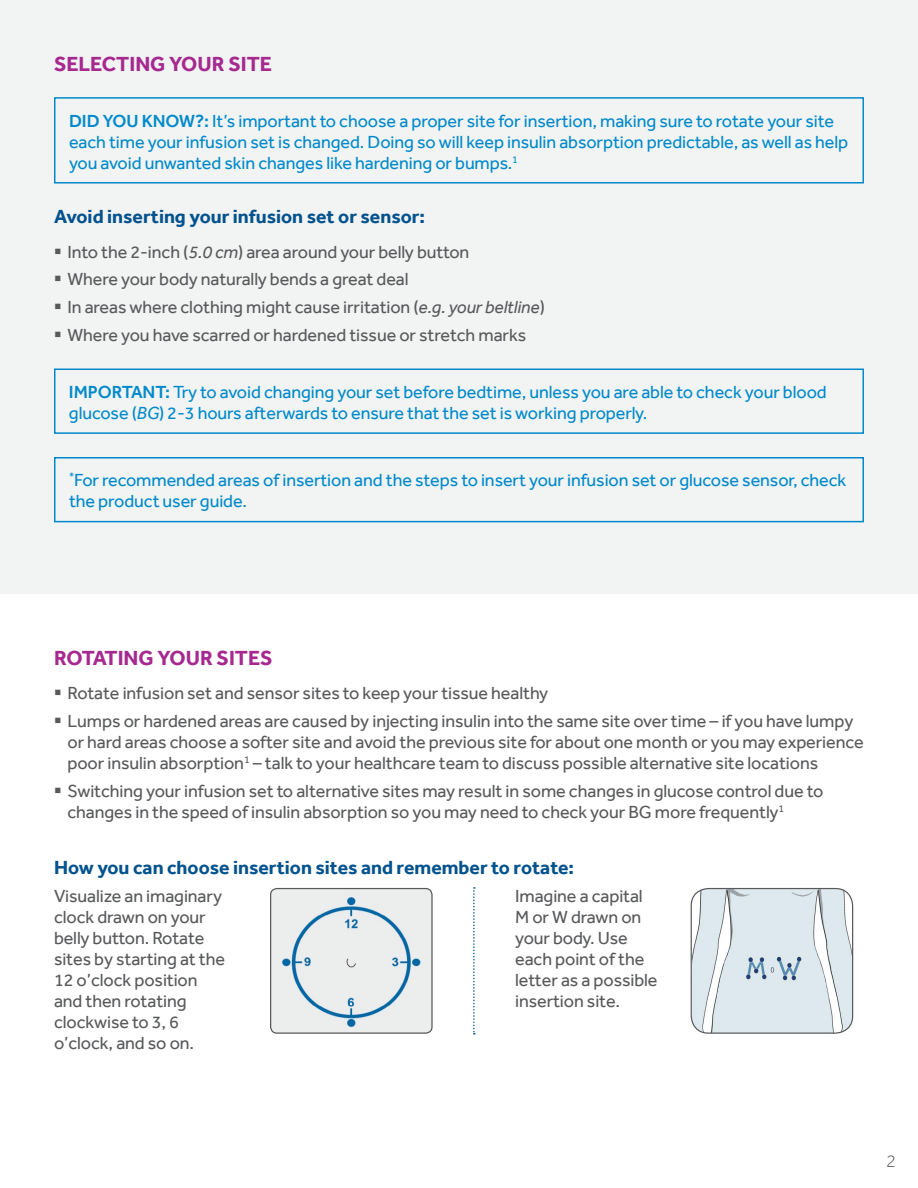
<style>
.page{position:relative;width:918px;height:1188px;background:#fff}
.page>*{position:absolute;margin:0;border:0;box-sizing:border-box;transform-origin:0 0}
.t1{font:700 21px "Effra";color:#a62990}
.t2{font:700 19.5px "Effra";color:#02528e}
.t3{font:18px/21px "Effra";letter-spacing:-.005em;color:#58595b}
.t4{font:18px/21px "Effra";letter-spacing:-.005em;color:#008acb}
.t5{font:300 18px "Effra";color:#58595b}
.s1{font-weight:500}
.s2{font-style:italic}
</style>
<div class="page">
<div style="left:0;top:0;width:918px;height:594px;background:#f2f3f3"></div>
<img style="left:691px;top:889px;width:162px;height:144px">
<div style="left:691px;top:888px;width:162px;height:146px;border:1px solid #58595b;border-radius:17px"></div>
<div style="left:271px;top:889px;width:161px;height:144px;background:#eceded;border-radius:6px"></div>
<img style="left:282px;top:897px;width:139px;height:130px">
<div style="left:270px;top:888px;width:163px;height:146px;border:1px solid #58595b;border-radius:6px"></div>
<svg style="left:473px;top:887px;width:2px;height:147px"></svg>
<div style="left:54px;top:97px;width:810px;height:87px;border:2px solid #008acb"></div>
<div style="left:54px;top:369px;width:810px;height:65px;border:2px solid #008acb"></div>
<div style="left:54px;top:457px;width:810px;height:65px;border:2px solid #008acb"></div>
<p class="t1" style="left:54px;top:51px;width:219px">SELECTING YOUR SITE</p>
<p class="t4" style="left:69px;top:110px;width:781px"><span class="s1">DID YOU KNOW?:</span> It’s important to choose a proper site for insertion, making sure to rotate your site each time your infusion set is changed. Doing so will keep insulin absorption predictable, as well as help you avoid unwanted skin changes like hardening or bumps.<sup>1</sup></p>
<p class="t2" style="left:54px;top:205px;width:373px">Avoid inserting your infusion set or sensor:</p>
<p class="t3" style="left:67px;top:237px;width:479px;line-height:27.8px">Into the 2-inch (<span class="s2">5.0 cm</span>) area around your belly button<br>Where your body naturally bends a great deal<br>In areas where clothing might cause irritation (<span class="s2">e.g. your beltline</span>)<br>Where you have scarred or hardened tissue or stretch marks</p>
<p class="t4" style="left:69px;top:381px;width:759px"><span class="s1">IMPORTANT:</span> Try to avoid changing your set before bedtime, unless you are able to check your blood glucose (<span class="s2">BG</span>) 2-3 hours afterwards to ensure that the set is working properly.</p>
<p class="t4" style="left:69px;top:470px;width:779px"><sup>*</sup>For recommended areas of insertion and the steps to insert your infusion set or glucose sensor, check the product user guide.</p>
<p class="t1" style="left:54px;top:645px;width:220px">ROTATING YOUR SITES</p>
<p class="t3" style="left:67px;top:679px;width:787px;line-height:27.8px">Rotate infusion set and sensor sites to keep your tissue healthy<br>Lumps or hardened areas are caused by injecting insulin into the same site over time – if you have lumpy</p>
<p class="t3" style="left:67px;top:731px;width:798px">or hard areas choose a softer site and avoid the previous site for about one month or you may experience poor insulin absorption<sup>1</sup> – talk to your healthcare team to discuss possible alternative site locations</p>
<p class="t3" style="left:67px;top:780px;width:757px">Switching your infusion set to alternative sites may result in some changes in glucose control due to changes in the speed of insulin absorption so you may need to check your BG more frequently<sup>1</sup></p>
<p class="t2" style="left:54px;top:856px;width:522px">How you can choose insertion sites and remember to rotate:</p>
<p class="t3" style="left:515px;top:886px;width:144px">Imagine a capital<br>M or W drawn on your body. Use each point of the letter as a possible insertion site.</p>
<p class="t3" style="left:54px;top:886px;width:173px">Visualize an imaginary clock drawn on your belly button. Rotate sites by starting at the<br>12 o’clock position and then rotating clockwise to 3, 6 o’clock, and so on.</p>
<p class="t5" style="left:886px;top:1150px;width:11px">2</p>
</div>
